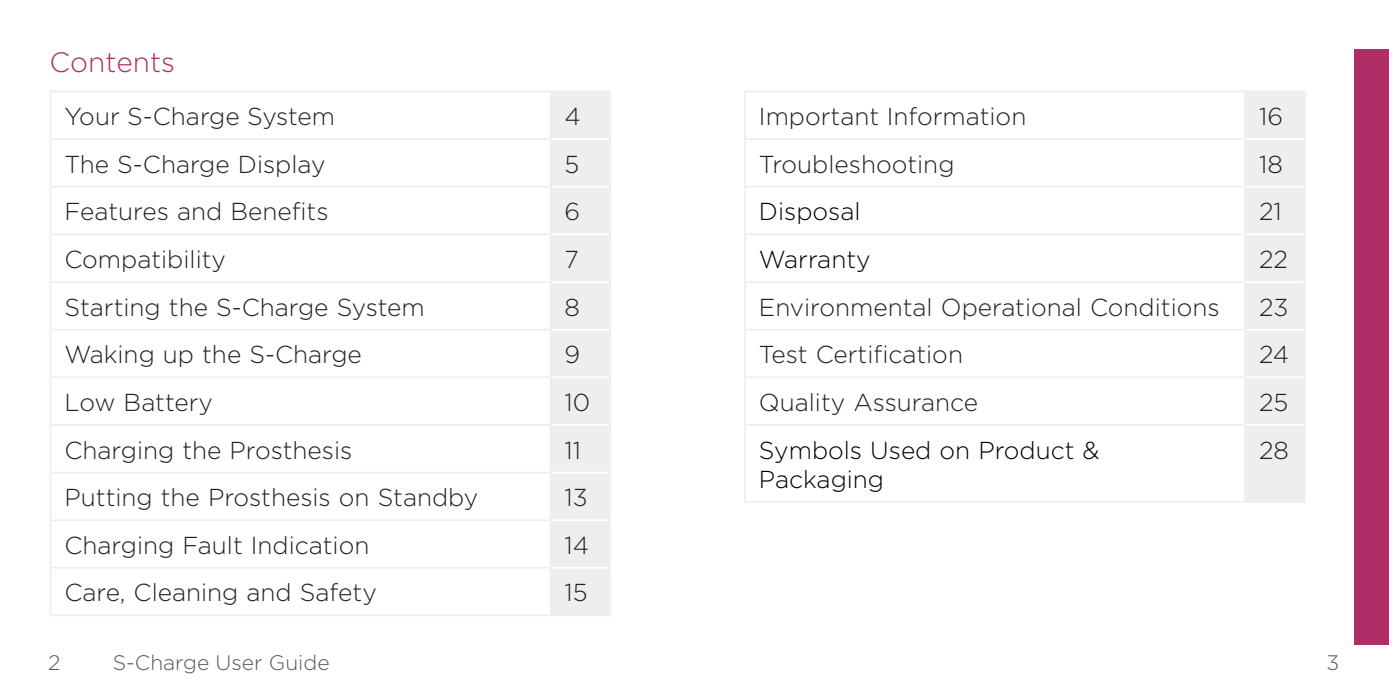
<style>
.page{position:relative;width:1389px;height:695px;background:#fff}
.page>*{position:absolute;margin:0;border:0;box-sizing:border-box;transform-origin:0 0}
.SUB_HEADING{font:300 28px "Gotham";color:#ad2d66}
.SUB_HEADING-2{font:300 24.5px "Gotham";color:#231f20}
.Product_Page_Body_te{font:300 24.5px/29.4px "Gotham";color:#000}
.SUB_HEADING-3{font:300 24.5px "Gotham";color:#000}
.t1{font:300 21px "Gotham";color:#57585a}
</style>
<div class="page">
<div style="left:1354px;top:50px;width:35px;height:595px;background:#ad2d66"></div>
<svg style="left:51px;top:187px;width:499px;height:382px"></svg>
<div style="left:552px;top:92px;width:57px;height:522px;background:#eeeeef"></div>
<hr style="left:50px;top:91px;width:501px;height:1px;background:#eeeeef">
<hr style="left:50px;top:92px;width:1px;height:46px;background:#eeeeef">
<hr style="left:551px;top:91px;width:60px;height:1px;background:#eeeeef">
<hr style="left:550px;top:92px;width:2px;height:46px;background:#eeeeef">
<hr style="left:609px;top:92px;width:2px;height:47px;background:#eeeeef">
<hr style="left:50px;top:138px;width:502px;height:2px;background:#eeeeef">
<hr style="left:50px;top:140px;width:1px;height:46px;background:#eeeeef">
<hr style="left:550px;top:140px;width:2px;height:46px;background:#eeeeef">
<hr style="left:609px;top:139px;width:2px;height:48px;background:#eeeeef">
<hr style="left:50px;top:186px;width:502px;height:1px;background:#eeeeef">
<hr style="left:50px;top:187px;width:1px;height:46px;background:#eeeeef">
<hr style="left:550px;top:187px;width:2px;height:46px;background:#eeeeef">
<hr style="left:609px;top:187px;width:2px;height:47px;background:#eeeeef">
<hr style="left:50px;top:233px;width:502px;height:2px;background:#eeeeef">
<hr style="left:50px;top:235px;width:1px;height:46px;background:#eeeeef">
<hr style="left:550px;top:235px;width:2px;height:46px;background:#eeeeef">
<hr style="left:609px;top:234px;width:2px;height:48px;background:#eeeeef">
<hr style="left:50px;top:281px;width:502px;height:2px;background:#eeeeef">
<hr style="left:50px;top:283px;width:1px;height:46px;background:#eeeeef">
<hr style="left:550px;top:283px;width:2px;height:46px;background:#eeeeef">
<hr style="left:609px;top:282px;width:2px;height:47px;background:#eeeeef">
<hr style="left:50px;top:329px;width:502px;height:1px;background:#eeeeef">
<hr style="left:50px;top:330px;width:1px;height:46px;background:#eeeeef">
<hr style="left:550px;top:330px;width:2px;height:46px;background:#eeeeef">
<hr style="left:609px;top:329px;width:2px;height:48px;background:#eeeeef">
<hr style="left:50px;top:376px;width:502px;height:2px;background:#eeeeef">
<hr style="left:50px;top:378px;width:1px;height:46px;background:#eeeeef">
<hr style="left:550px;top:378px;width:2px;height:46px;background:#eeeeef">
<hr style="left:609px;top:377px;width:2px;height:48px;background:#eeeeef">
<hr style="left:50px;top:424px;width:502px;height:1px;background:#eeeeef">
<hr style="left:50px;top:425px;width:1px;height:46px;background:#eeeeef">
<hr style="left:550px;top:425px;width:2px;height:46px;background:#eeeeef">
<hr style="left:609px;top:425px;width:2px;height:47px;background:#eeeeef">
<hr style="left:50px;top:471px;width:502px;height:2px;background:#eeeeef">
<hr style="left:50px;top:473px;width:1px;height:46px;background:#eeeeef">
<hr style="left:550px;top:473px;width:2px;height:46px;background:#eeeeef">
<hr style="left:609px;top:472px;width:2px;height:48px;background:#eeeeef">
<hr style="left:50px;top:519px;width:502px;height:2px;background:#eeeeef">
<hr style="left:50px;top:521px;width:1px;height:46px;background:#eeeeef">
<hr style="left:550px;top:521px;width:2px;height:46px;background:#eeeeef">
<hr style="left:609px;top:520px;width:2px;height:47px;background:#eeeeef">
<hr style="left:50px;top:567px;width:502px;height:1px;background:#eeeeef">
<hr style="left:50px;top:568px;width:1px;height:46px;background:#eeeeef">
<hr style="left:550px;top:568px;width:2px;height:46px;background:#eeeeef">
<hr style="left:609px;top:567px;width:2px;height:47px;background:#eeeeef">
<hr style="left:50px;top:614px;width:501px;height:2px;background:#eeeeef">
<hr style="left:551px;top:614px;width:60px;height:2px;background:#eeeeef">
<hr style="left:552px;top:138px;width:57px;height:2px;background:#fff">
<hr style="left:552px;top:186px;width:57px;height:1px;background:#fff">
<hr style="left:552px;top:233px;width:57px;height:2px;background:#fff">
<hr style="left:552px;top:281px;width:57px;height:2px;background:#fff">
<hr style="left:552px;top:329px;width:57px;height:1px;background:#fff">
<hr style="left:552px;top:376px;width:57px;height:2px;background:#fff">
<hr style="left:552px;top:424px;width:57px;height:1px;background:#fff">
<hr style="left:552px;top:471px;width:57px;height:2px;background:#fff">
<hr style="left:552px;top:519px;width:57px;height:2px;background:#fff">
<hr style="left:552px;top:567px;width:57px;height:1px;background:#fff">
<svg style="left:746px;top:187px;width:498px;height:239px"></svg>
<div style="left:1246px;top:92px;width:58px;height:409px;background:#eeeeef"></div>
<hr style="left:744px;top:91px;width:501px;height:1px;background:#eeeeef">
<hr style="left:744px;top:92px;width:2px;height:46px;background:#eeeeef">
<hr style="left:1245px;top:91px;width:61px;height:1px;background:#eeeeef">
<hr style="left:1244px;top:92px;width:2px;height:46px;background:#eeeeef">
<hr style="left:1304px;top:92px;width:2px;height:47px;background:#eeeeef">
<hr style="left:744px;top:138px;width:502px;height:2px;background:#eeeeef">
<hr style="left:744px;top:140px;width:2px;height:46px;background:#eeeeef">
<hr style="left:1244px;top:140px;width:2px;height:46px;background:#eeeeef">
<hr style="left:1304px;top:139px;width:2px;height:48px;background:#eeeeef">
<hr style="left:744px;top:186px;width:502px;height:1px;background:#eeeeef">
<hr style="left:744px;top:187px;width:2px;height:46px;background:#eeeeef">
<hr style="left:1244px;top:187px;width:2px;height:46px;background:#eeeeef">
<hr style="left:1304px;top:187px;width:2px;height:47px;background:#eeeeef">
<hr style="left:744px;top:233px;width:502px;height:2px;background:#eeeeef">
<hr style="left:744px;top:235px;width:2px;height:46px;background:#eeeeef">
<hr style="left:1244px;top:235px;width:2px;height:46px;background:#eeeeef">
<hr style="left:1304px;top:234px;width:2px;height:48px;background:#eeeeef">
<hr style="left:744px;top:281px;width:502px;height:2px;background:#eeeeef">
<hr style="left:744px;top:283px;width:2px;height:46px;background:#eeeeef">
<hr style="left:1244px;top:283px;width:2px;height:46px;background:#eeeeef">
<hr style="left:1304px;top:282px;width:2px;height:47px;background:#eeeeef">
<hr style="left:744px;top:329px;width:502px;height:1px;background:#eeeeef">
<hr style="left:744px;top:330px;width:2px;height:46px;background:#eeeeef">
<hr style="left:1244px;top:330px;width:2px;height:46px;background:#eeeeef">
<hr style="left:1304px;top:329px;width:2px;height:48px;background:#eeeeef">
<hr style="left:744px;top:376px;width:502px;height:2px;background:#eeeeef">
<hr style="left:744px;top:378px;width:2px;height:46px;background:#eeeeef">
<hr style="left:1244px;top:378px;width:2px;height:46px;background:#eeeeef">
<hr style="left:1304px;top:377px;width:2px;height:48px;background:#eeeeef">
<hr style="left:744px;top:424px;width:502px;height:1px;background:#eeeeef">
<hr style="left:744px;top:425px;width:2px;height:76px;background:#eeeeef">
<hr style="left:1244px;top:425px;width:2px;height:76px;background:#eeeeef">
<hr style="left:1304px;top:425px;width:2px;height:76px;background:#eeeeef">
<hr style="left:744px;top:501px;width:501px;height:1px;background:#eeeeef">
<hr style="left:1245px;top:501px;width:61px;height:1px;background:#eeeeef">
<hr style="left:1246px;top:138px;width:58px;height:2px;background:#fff">
<hr style="left:1246px;top:186px;width:58px;height:1px;background:#fff">
<hr style="left:1246px;top:233px;width:58px;height:2px;background:#fff">
<hr style="left:1246px;top:281px;width:58px;height:2px;background:#fff">
<hr style="left:1246px;top:329px;width:58px;height:1px;background:#fff">
<hr style="left:1246px;top:376px;width:58px;height:2px;background:#fff">
<hr style="left:1246px;top:424px;width:58px;height:1px;background:#fff">
<p class="SUB_HEADING" style="left:50px;top:44px;width:127px">Contents</p>
<p class="SUB_HEADING-2" style="left:64px;top:101px;width:272px">Your S-Charge System</p>
<p class="SUB_HEADING-2" style="left:565px;top:101px;width:18px">4</p>
<p class="SUB_HEADING-2" style="left:64px;top:148px;width:263px">The S-Charge Display</p>
<p class="SUB_HEADING-2" style="left:565px;top:148px;width:16px">5</p>
<p class="SUB_HEADING-2" style="left:64px;top:196px;width:266px">Features and Benefits</p>
<p class="SUB_HEADING-2" style="left:565px;top:196px;width:17px">6</p>
<p class="SUB_HEADING-2" style="left:64px;top:244px;width:163px">Compatibility</p>
<p class="SUB_HEADING-2" style="left:565px;top:244px;width:16px">7</p>
<p class="SUB_HEADING-2" style="left:64px;top:291px;width:362px">Starting the S-Charge System</p>
<p class="SUB_HEADING-2" style="left:565px;top:291px;width:17px">8</p>
<p class="SUB_HEADING-2" style="left:64px;top:339px;width:299px">Waking up the S-Charge</p>
<p class="SUB_HEADING-2" style="left:565px;top:339px;width:17px">9</p>
<p class="SUB_HEADING-2" style="left:64px;top:386px;width:150px">Low Battery</p>
<p class="SUB_HEADING-2" style="left:565px;top:386px;width:27px">10</p>
<p class="SUB_HEADING-2" style="left:64px;top:434px;width:289px">Charging the Prosthesis</p>
<p class="SUB_HEADING-2" style="left:565px;top:434px;width:18px">11</p>
<p class="SUB_HEADING-2" style="left:64px;top:482px;width:415px">Putting the Prosthesis on Standby</p>
<p class="SUB_HEADING-2" style="left:565px;top:482px;width:25px">13</p>
<p class="SUB_HEADING-2" style="left:64px;top:529px;width:306px">Charging Fault Indication</p>
<p class="SUB_HEADING-2" style="left:565px;top:529px;width:26px">14</p>
<p class="SUB_HEADING-2" style="left:64px;top:577px;width:314px">Care, Cleaning and Safety</p>
<p class="SUB_HEADING-2" style="left:565px;top:577px;width:25px">15</p>
<p class="SUB_HEADING-2" style="left:759px;top:101px;width:269px">Important Information</p>
<p class="SUB_HEADING-2" style="left:1259px;top:101px;width:25px">16</p>
<p class="SUB_HEADING-2" style="left:759px;top:148px;width:197px">Troubleshooting</p>
<p class="SUB_HEADING-2" style="left:1259px;top:148px;width:25px">18</p>
<p class="SUB_HEADING-3" style="left:759px;top:196px;width:103px">Disposal</p>
<p class="SUB_HEADING-2" style="left:1259px;top:196px;width:24px">21</p>
<p class="SUB_HEADING-3" style="left:759px;top:244px;width:113px">Warranty</p>
<p class="SUB_HEADING-2" style="left:1259px;top:244px;width:30px">22</p>
<p class="SUB_HEADING-2" style="left:759px;top:291px;width:462px">Environmental Operational Conditions</p>
<p class="SUB_HEADING-2" style="left:1259px;top:291px;width:31px">23</p>
<p class="SUB_HEADING-2" style="left:759px;top:339px;width:206px">Test Certification</p>
<p class="SUB_HEADING-2" style="left:1259px;top:339px;width:31px">24</p>
<p class="SUB_HEADING-2" style="left:759px;top:386px;width:221px">Quality Assurance</p>
<p class="SUB_HEADING-2" style="left:1259px;top:386px;width:31px">25</p>
<p class="Product_Page_Body_te" style="left:759px;top:434px;width:342px">Symbols Used on Product &amp;<br>Packaging</p>
<p class="SUB_HEADING-2" style="left:1259px;top:434px;width:31px">28</p>
<p class="t1" style="left:48px;top:649px;width:14px">2</p>
<p class="t1" style="left:113px;top:649px;width:218px">S-Charge User Guide</p>
<p class="t1" style="left:1327px;top:649px;width:14px">3</p>
</div>
